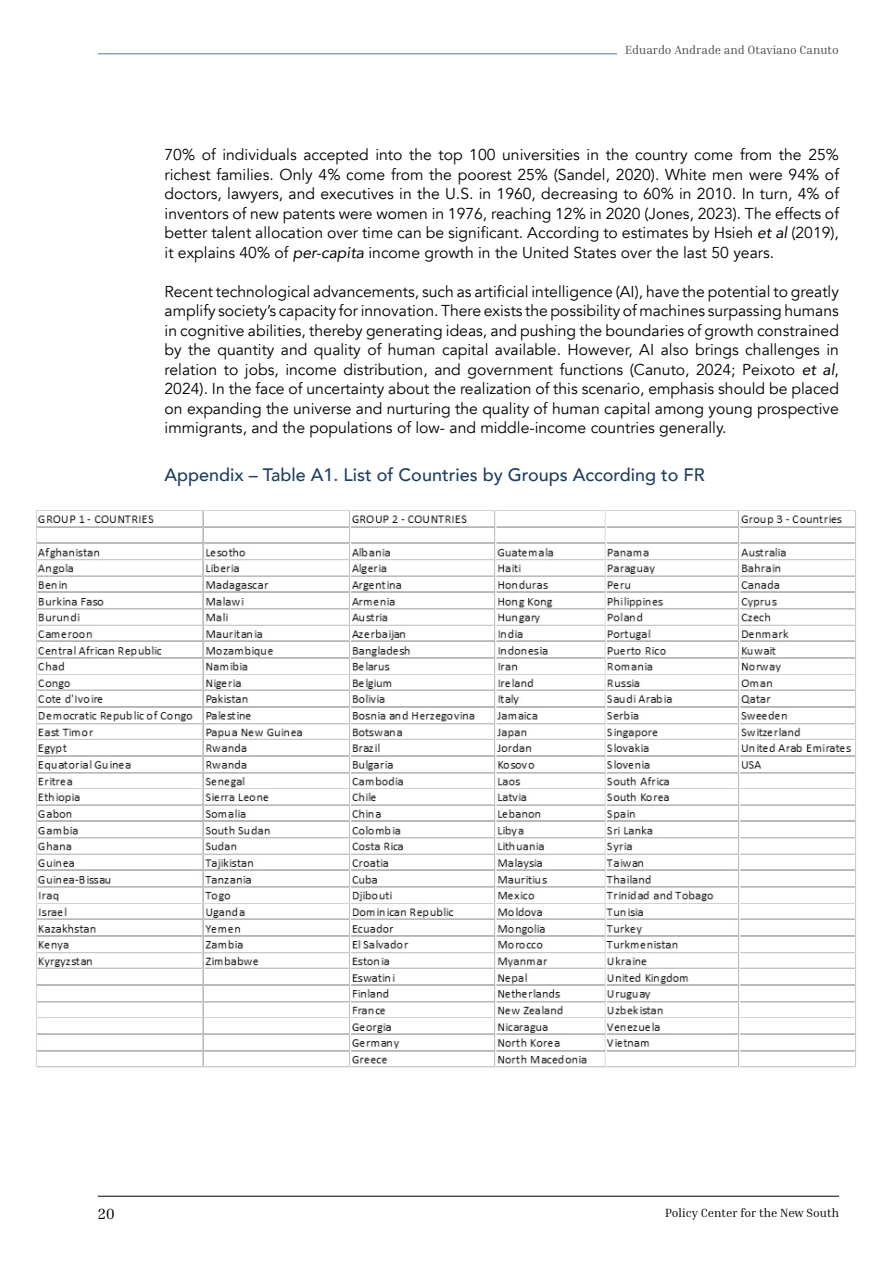
<style>
.page{position:relative;width:893px;height:1263px;background:#fff}
.page>*{position:absolute;margin:0;border:0;box-sizing:border-box;transform-origin:0 0}
.t1{font:500 18px "Avenir";color:#1f4060}
.t2{font:15.75px/19.5px "Avenir";color:#000;text-align:justify}
.t3{font:15px "Inria Serif";color:#000}
.t4{font:12px "Inria Serif";color:#4a4a4a}
.t5{font:12px "Inria Serif";color:#000}
.s1{font-style:italic}
</style>
<div class="page">
<hr style="left:98px;top:1196px;width:741px;height:1px;background:#000">
<hr style="left:98px;top:54px;width:519px;height:1px;background:#477ea3">
<img style="left:36px;top:510px;width:820px;height:557px">
<p class="t4" style="left:625px;top:42px;width:215px">Eduardo Andrade and Otaviano Canuto</p>
<p class="t2" style="left:165px;top:145px;width:676px">70% of individuals accepted into the top 100 universities in the country come from the 25% richest families. Only 4% come from the poorest 25% (Sandel, 2020). White men were 94% of doctors, lawyers, and executives in the U.S. in 1960, decreasing to 60% in 2010. In turn, 4% of inventors of new patents were women in 1976, reaching 12% in 2020 (Jones, 2023). The effects of better talent allocation over time can be significant. According to estimates by Hsieh <span class="s1">et al</span> (2019), it explains 40% of <span class="s1">per-capita</span> income growth in the United States over the last 50 years.</p>
<p class="t2" style="left:165px;top:282px;width:676px">Recent technological advancements, such as artificial intelligence (AI), have the potential to greatly amplify society’s capacity for innovation. There exists the possibility of machines surpassing humans in cognitive abilities, thereby generating ideas, and pushing the boundaries of growth constrained by the quantity and quality of human capital available. However, AI also brings challenges in relation to jobs, income distribution, and government functions (Canuto, 2024; Peixoto <span class="s1">et al</span>, 2024). In the face of uncertainty about the realization of this scenario, emphasis should be placed on expanding the universe and nurturing the quality of human capital among young prospective immigrants, and the populations of low- and middle-income countries generally.</p>
<p class="t1" style="left:165px;top:459px;width:542px">Appendix – Table A1. List of Countries by Groups According to FR</p>
<p class="t3" style="left:98px;top:1204px;width:19px">20</p>
<p class="t5" style="left:665px;top:1205px;width:175px">Policy Center for the New South</p>
</div>
